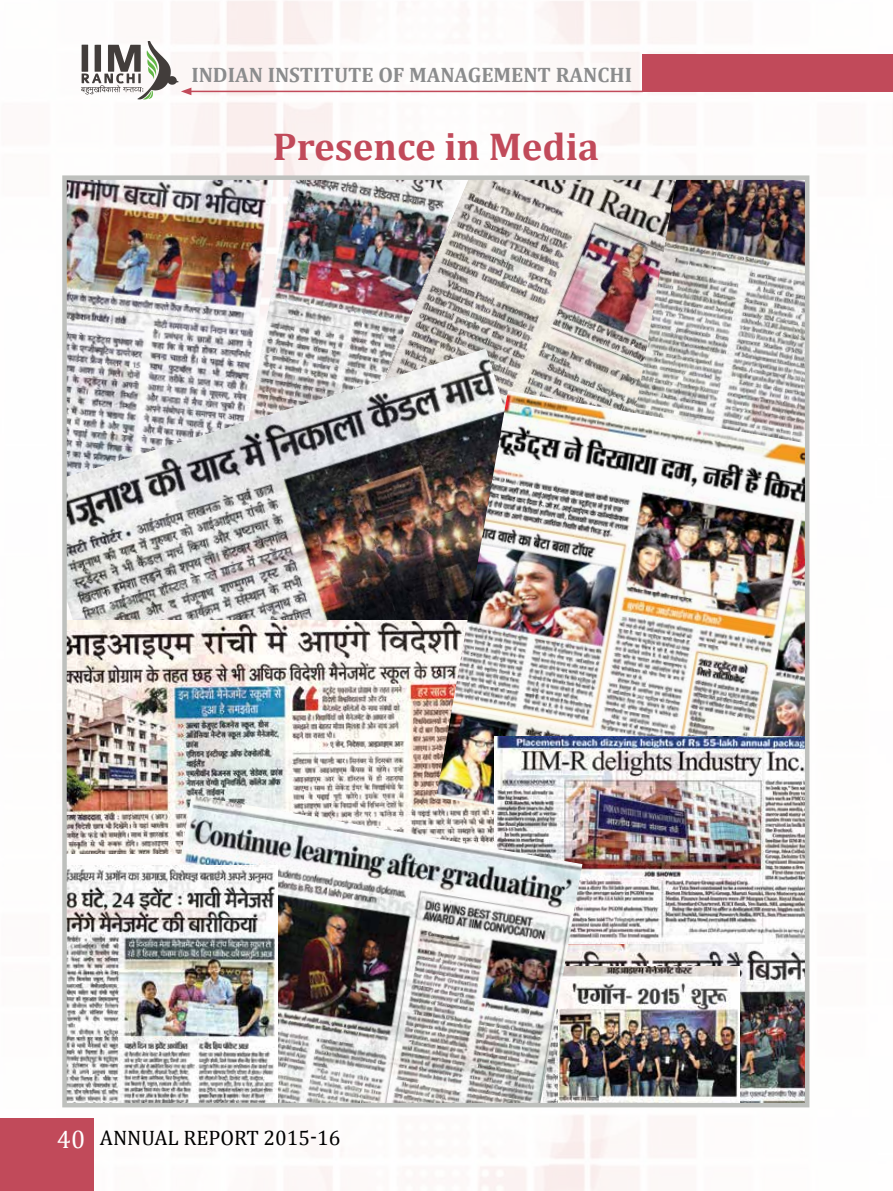
<style>
.page{position:relative;width:893px;height:1191px;background:#fff}
.page>*{position:absolute;margin:0;border:0;box-sizing:border-box;transform-origin:0 0}
.t1{font:700 39px "Cambria";color:#c14a5a}
.t2{font:700 21px "Cambria";color:#8b8c8d}
.t3{font:21px "Cambria";color:#000}
.s1{font-size:25.5px;color:#fff}
</style>
<div class="page">
<img style="left:62px;top:0;width:748px;height:1191px">
<img style="left:582px;top:943px;width:222px;height:159px">
<img style="left:67px;top:180px;width:170px;height:168px">
<img style="left:237px;top:180px;width:79px;height:168px">
<img style="left:316px;top:180px;width:306px;height:211px">
<img style="left:67px;top:348px;width:500px;height:272px">
<img style="left:622px;top:180px;width:182px;height:211px">
<img style="left:67px;top:620px;width:369px;height:233px">
<img style="left:436px;top:391px;width:368px;height:404px">
<img style="left:582px;top:966px;width:158px;height:136px">
<img style="left:494px;top:736px;width:310px;height:207px">
<img style="left:137px;top:795px;width:445px;height:307px">
<img style="left:67px;top:866px;width:211px;height:236px">
<div style="left:62px;top:175px;width:747px;height:932px;border:4px solid #bec0bd"></div>
<div style="left:0;top:1118px;width:94px;height:73px;background:#c14a5a"></div>
<div style="left:643px;top:54px;width:250px;height:38px;background:#c14a5a"></div>
<hr style="left:189px;top:91px;width:454px;height:1px;background:#c14a5a">
<svg style="left:81px;top:41px;width:110px;height:59px"></svg>
<p class="t2" style="left:191px;top:62px;width:442px">INDIAN INSTITUTE OF MANAGEMENT RANCHI</p>
<h1 class="t1" style="left:273px;top:123px;width:328px">Presence in Media</h1>
<p class="t3" style="left:57px;top:1125px;width:285px"><span class="s1">40</span> ANNUAL REPORT 2015-16</p>
</div>
